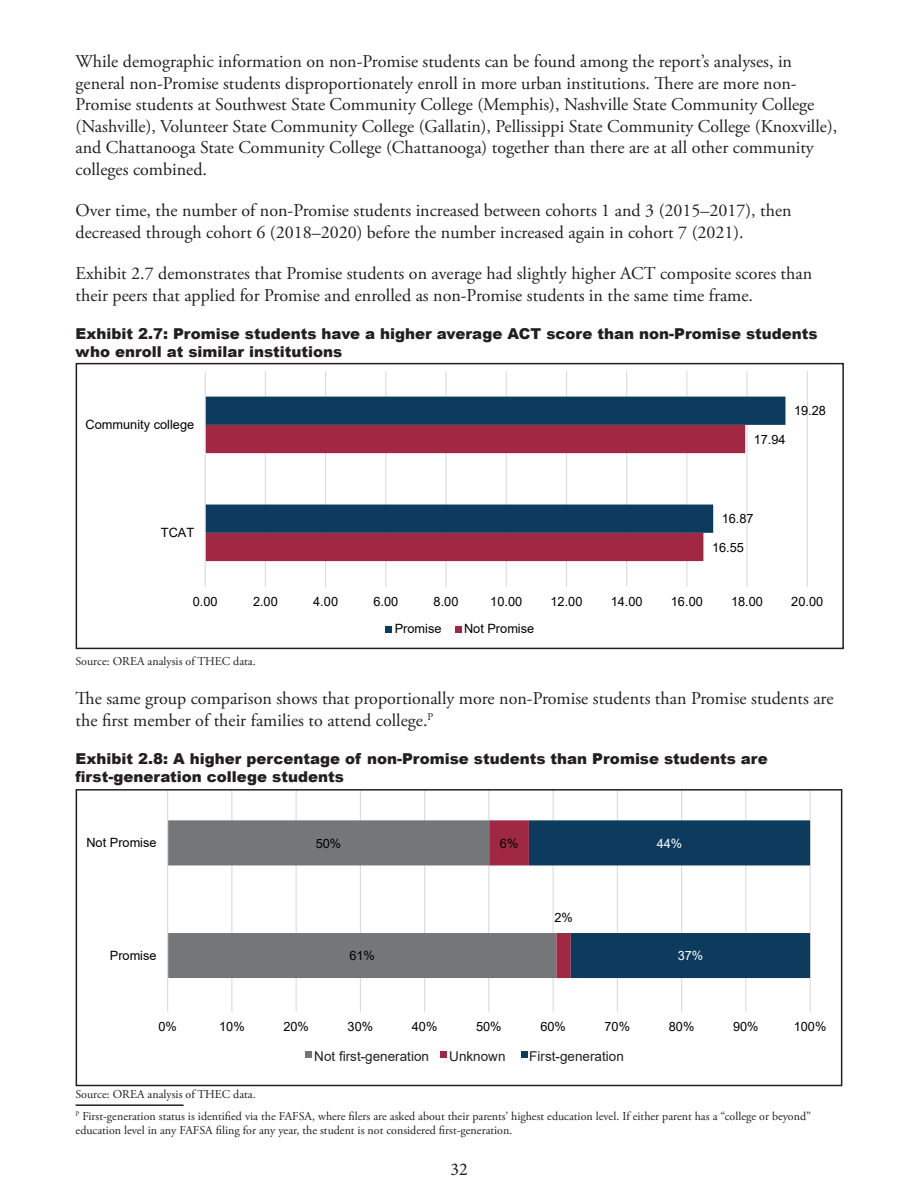
<style>
.page{position:relative;width:918px;height:1188px;background:#fff}
.page>*{position:absolute;margin:0;border:0;box-sizing:border-box;transform-origin:0 0}
.t1{font:18px/21.6px "Adobe Garamond Pro";color:#231f20}
.t2{font:18px "Minion Pro";color:#231f20}
.t3{font:900 15px/18px "Arial";color:#231f20}
.t4{font:13.5px "Arial";color:#231f20}
.t5{font:12.75px "Arial";color:#000}
.t6{font:12.75px "Arial";color:#fff}
.t7{font:12px/14.4px "Adobe Garamond Pro";color:#231f20}
</style>
<div class="page">
<hr style="left:76px;top:1104px;width:108px;height:2px;background:#231f20">
<hr style="left:265px;top:371px;width:1px;height:216px;background:#d9d9d9">
<hr style="left:325px;top:371px;width:1px;height:216px;background:#d9d9d9">
<hr style="left:385px;top:371px;width:1px;height:216px;background:#d9d9d9">
<hr style="left:445px;top:371px;width:2px;height:216px;background:#d9d9d9">
<hr style="left:506px;top:371px;width:1px;height:216px;background:#d9d9d9">
<hr style="left:566px;top:371px;width:1px;height:216px;background:#d9d9d9">
<hr style="left:626px;top:371px;width:1px;height:216px;background:#d9d9d9">
<hr style="left:686px;top:371px;width:1px;height:216px;background:#d9d9d9">
<hr style="left:747px;top:371px;width:1px;height:216px;background:#d9d9d9">
<hr style="left:807px;top:371px;width:1px;height:216px;background:#d9d9d9">
<div style="left:206px;top:533px;width:498px;height:28px;background:#a02843"></div>
<svg style="left:206px;top:397px;width:579px;height:136px"></svg>
<hr style="left:205px;top:371px;width:1px;height:216px;background:#d9d9d9">
<div style="left:386px;top:626px;width:6px;height:7px;background:#0c3b5d"></div>
<div style="left:455px;top:626px;width:6px;height:7px;background:#a02843"></div>
<div style="left:76px;top:363px;width:768px;height:286px;border:2px solid #231f20"></div>
<hr style="left:231px;top:790px;width:1px;height:222px;background:#d9d9d9">
<hr style="left:296px;top:790px;width:1px;height:222px;background:#d9d9d9">
<hr style="left:360px;top:790px;width:1px;height:222px;background:#d9d9d9">
<hr style="left:424px;top:790px;width:1px;height:222px;background:#d9d9d9">
<hr style="left:488px;top:790px;width:1px;height:222px;background:#d9d9d9">
<hr style="left:553px;top:790px;width:1px;height:222px;background:#d9d9d9">
<hr style="left:617px;top:790px;width:1px;height:222px;background:#d9d9d9">
<hr style="left:681px;top:790px;width:1px;height:222px;background:#d9d9d9">
<hr style="left:745px;top:790px;width:1px;height:222px;background:#d9d9d9">
<hr style="left:810px;top:790px;width:1px;height:222px;background:#d9d9d9">
<svg style="left:168px;top:820px;width:321px;height:158px;fill:#757679"></svg>
<svg style="left:489px;top:820px;width:40px;height:158px"></svg>
<svg style="left:529px;top:820px;width:281px;height:158px;fill:#0c3b5d"></svg>
<hr style="left:167px;top:790px;width:1px;height:222px;background:#d9d9d9">
<div style="left:305px;top:1051px;width:7px;height:7px;background:#757679"></div>
<div style="left:441px;top:1051px;width:6px;height:7px;background:#a02843"></div>
<div style="left:521px;top:1051px;width:6px;height:7px;background:#0c3b5d"></div>
<div style="left:76px;top:789px;width:766px;height:297px;border:2px solid #231f20"></div>
<p class="t1" style="left:76px;top:51px;width:763px">While demographic information on non-Promise students can be found among the report’s analyses, in general non-Promise students disproportionately enroll in more urban institutions. There are more non-Promise students at Southwest State Community College (Memphis), Nashville State Community College (Nashville), Volunteer State Community College (Gallatin), Pellissippi State Community College (Knoxville), and Chattanooga State Community College (Chattanooga) together than there are at all other community colleges combined.</p>
<p class="t1" style="left:76px;top:201px;width:717px">Over time, the number of non-Promise students increased between cohorts 1 and 3 (2015–2017), then decreased through cohort 6 (2018–2020) before the number increased again in cohort 7 (2021).</p>
<p class="t1" style="left:76px;top:264px;width:738px">Exhibit 2.7 demonstrates that Promise students on average had slightly higher ACT composite scores than their peers that applied for Promise and enrolled as non-Promise students in the same time frame.</p>
<p class="t3" style="left:76px;top:324px;width:744px">Exhibit 2.7: Promise students have a higher average ACT score than non-Promise students who enroll at similar institutions</p>
<p class="t5" style="left:86px;top:416px;width:110px">Community college</p>
<p class="t5" style="left:161px;top:524px;width:35px">TCAT</p>
<p class="t5" style="left:754px;top:430px;width:33px">17.94</p>
<p class="t5" style="left:794px;top:402px;width:33px">19.28</p>
<p class="t5" style="left:722px;top:510px;width:33px">16.87</p>
<p class="t5" style="left:712px;top:538px;width:33px">16.55</p>
<p class="t5" style="left:193px;top:593px;width:26px">0.00</p>
<p class="t5" style="left:253px;top:593px;width:26px">2.00</p>
<p class="t5" style="left:313px;top:593px;width:26px">4.00</p>
<p class="t5" style="left:373px;top:593px;width:26px">6.00</p>
<p class="t5" style="left:434px;top:593px;width:26px">8.00</p>
<p class="t5" style="left:490px;top:593px;width:33px">10.00</p>
<p class="t5" style="left:550px;top:593px;width:33px">12.00</p>
<p class="t5" style="left:611px;top:593px;width:33px">14.00</p>
<p class="t5" style="left:671px;top:593px;width:33px">16.00</p>
<p class="t5" style="left:731px;top:593px;width:33px">18.00</p>
<p class="t5" style="left:791px;top:593px;width:33px">20.00</p>
<p class="t5" style="left:395px;top:620px;width:48px">Promise</p>
<p class="t5" style="left:464px;top:620px;width:72px">Not Promise</p>
<p class="t7" style="left:76px;top:654px;width:182px">Source: OREA analysis of THEC data.</p>
<p class="t1" style="left:76px;top:688px;width:759px">The same group comparison shows that proportionally more non-Promise students than Promise students are the first member of their families to attend college.<sup>P</sup></p>
<p class="t3" style="left:76px;top:749px;width:694px">Exhibit 2.8: A higher percentage of non-Promise students than Promise students are first-generation college students</p>
<p class="t5" style="left:86px;top:834px;width:72px">Not Promise</p>
<p class="t5" style="left:110px;top:946px;width:48px">Promise</p>
<p class="t5" style="left:316px;top:834px;width:27px">50%</p>
<p class="t5" style="left:349px;top:947px;width:27px">61%</p>
<p class="t5" style="left:500px;top:834px;width:20px">6%</p>
<p class="t5" style="left:554px;top:909px;width:20px">2%</p>
<p class="t6" style="left:657px;top:834px;width:27px">44%</p>
<p class="t6" style="left:678px;top:947px;width:27px">37%</p>
<p class="t5" style="left:158px;top:1018px;width:20px">0%</p>
<p class="t5" style="left:219px;top:1018px;width:27px">10%</p>
<p class="t5" style="left:283px;top:1018px;width:27px">20%</p>
<p class="t5" style="left:348px;top:1018px;width:27px">30%</p>
<p class="t5" style="left:412px;top:1018px;width:27px">40%</p>
<p class="t5" style="left:476px;top:1018px;width:27px">50%</p>
<p class="t5" style="left:540px;top:1018px;width:27px">60%</p>
<p class="t5" style="left:605px;top:1018px;width:27px">70%</p>
<p class="t5" style="left:669px;top:1018px;width:27px">80%</p>
<p class="t5" style="left:733px;top:1018px;width:27px">90%</p>
<p class="t5" style="left:794px;top:1018px;width:34px">100%</p>
<p class="t5" style="left:315px;top:1045px;width:109px">Not first generation</p>
<p class="t5" style="left:450px;top:1045px;width:55px">Unknown</p>
<p class="t4" style="left:529px;top:1047px;width:96px">First-generation</p>
<p class="t5" style="left:530px;top:1045px;width:90px">First generation</p>
<p class="t4" style="left:314px;top:1047px;width:116px">Not first-generation</p>
<p class="t7" style="left:76px;top:1088px;width:182px">Source: OREA analysis of THEC data.</p>
<p class="t7" style="left:76px;top:1109px;width:737px"><sup>P</sup> First-generation status is identified via the FAFSA, where filers are asked about their parents’ highest education level. If either parent has a “college or beyond” education level in any FAFSA filing for any year, the student is not considered first-generation.</p>
<p class="t2" style="left:450px;top:1157px;width:19px">32</p>
</div>
